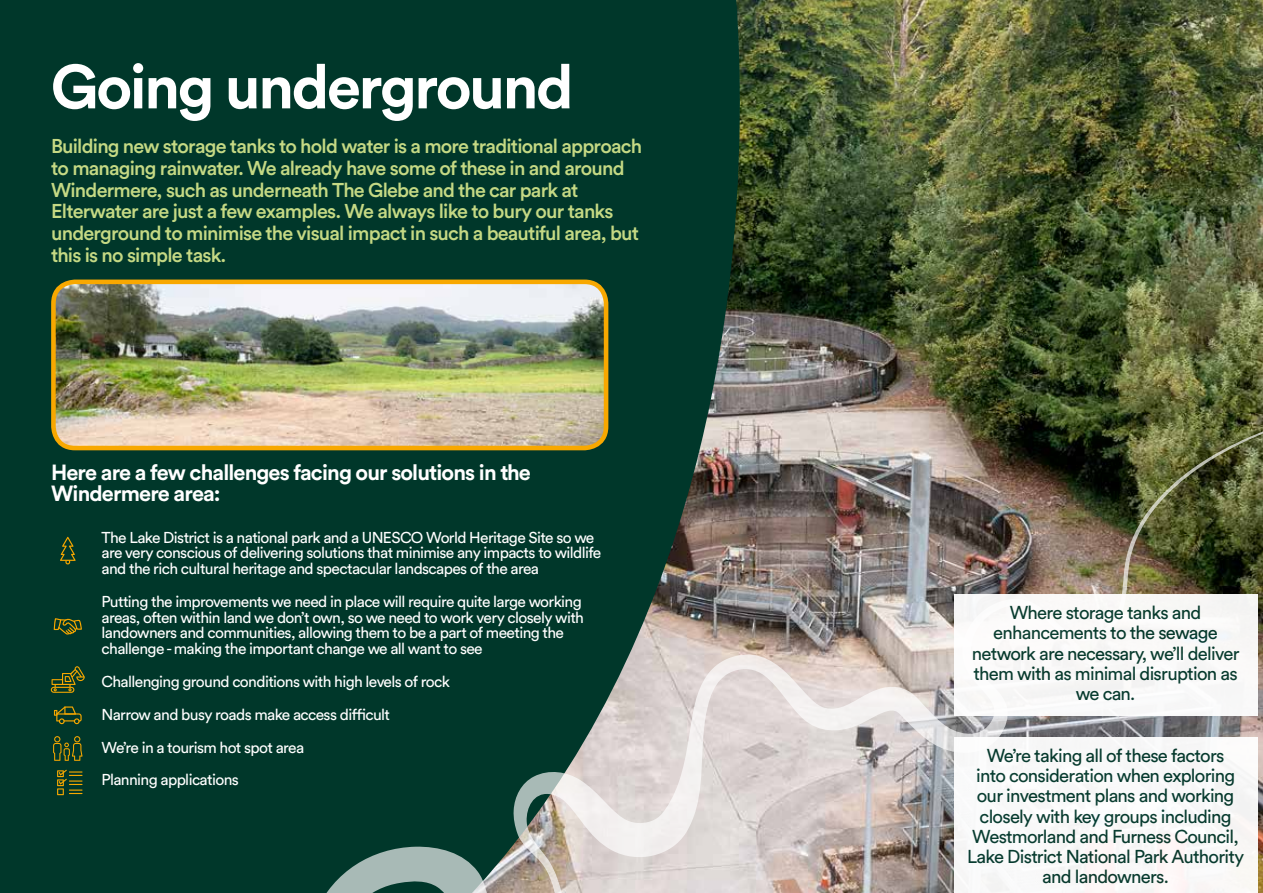
<style>
.page{position:relative;width:1263px;height:893px;background:#fff}
.page>*{position:absolute;margin:0;border:0;box-sizing:border-box;transform-origin:0 0}
.t1{font:700 61.5px "Circular Std";letter-spacing:-.04em;color:#fff}
.t2{font:700 21.75px/21.8px "Circular Std";letter-spacing:-.04em;color:#fff}
.t3{font:500 19.8px/21.8px "Circular Std";letter-spacing:-.04em;color:#c5d984}
.t4{font:18.45px/20.2px "Circular Std";letter-spacing:-.04em;color:#00372a;text-align:center}
.t5{font:15.6px/15.6px "Circular Std";letter-spacing:-.04em;color:#fff}
</style>
<div class="page">
<img style="left:878px;top:0;width:385px;height:416px">
<svg style="left:0;top:0;width:878px;height:416px;background:#103d2d"></svg>
<img style="left:0;top:416px;width:1263px;height:477px">
<div style="left:954px;top:737px;width:303px;height:156px;background:#f9f8f8"></div>
<div style="left:954px;top:594px;width:303px;height:121px;background:#f9f9f8"></div>
<img style="left:53px;top:282px;width:553px;height:166px">
<div style="left:51px;top:280px;width:557px;height:170px;border:5px solid #f8a800;border-radius:22px"></div>
<svg style="left:60px;top:537px;width:16px;height:27px"></svg>
<svg style="left:54px;top:618px;width:28px;height:17px"></svg>
<svg style="left:53px;top:736px;width:29px;height:25px"></svg>
<svg style="left:54px;top:706px;width:28px;height:18px"></svg>
<svg style="left:51px;top:666px;width:34px;height:27px"></svg>
<svg style="left:57px;top:770px;width:25px;height:25px"></svg>
<h1 class="t1" style="left:51px;top:47px;width:524px">Going underground</h1>
<p class="t3" style="left:51px;top:135px;width:592px">Building new storage tanks to hold water is a more traditional approach to managing rainwater. We already have some of these in and around Windermere, such as underneath The Glebe and the car park at Elterwater are just a few examples. We always like to bury our tanks underground to minimise the visual impact in such a beautiful area, but this is no simple task.</p>
<h2 class="t2" style="left:51px;top:461px;width:481px">Here are a few challenges facing our solutions in the<br>Windermere area:</h2>
<p class="t5" style="left:102px;top:529px;width:501px">The Lake District is a national park and a UNESCO World Heritage Site so we are very conscious of delivering solutions that minimise any impacts to wildlife and the rich cultural heritage and spectacular landscapes of the area</p>
<p class="t5" style="left:102px;top:593px;width:484px">Putting the improvements we need in place will require quite large working areas, often within land we don’t own, so we need to work very closely with landowners and communities, allowing them to be a part of meeting the challenge - making the important change we all want to see</p>
<p class="t5" style="left:102px;top:665px;width:350px;line-height:32.8px">Challenging ground conditions with high levels of rock Narrow and busy roads make access difficult<br>We’re in a tourism hot spot area<br>Planning applications</p>
<p class="t4" style="left:972px;top:602px;width:269px">Where storage tanks and enhancements to the sewage network are necessary, we’ll deliver them with as minimal disruption as we can.</p>
<p class="t4" style="left:967px;top:745px;width:278px">We’re taking all of these factors<br>into consideration when exploring our investment plans and working closely with key groups including<br>Westmorland and Furness Council,<br>Lake District National Park Authority and landowners.</p>
</div>
